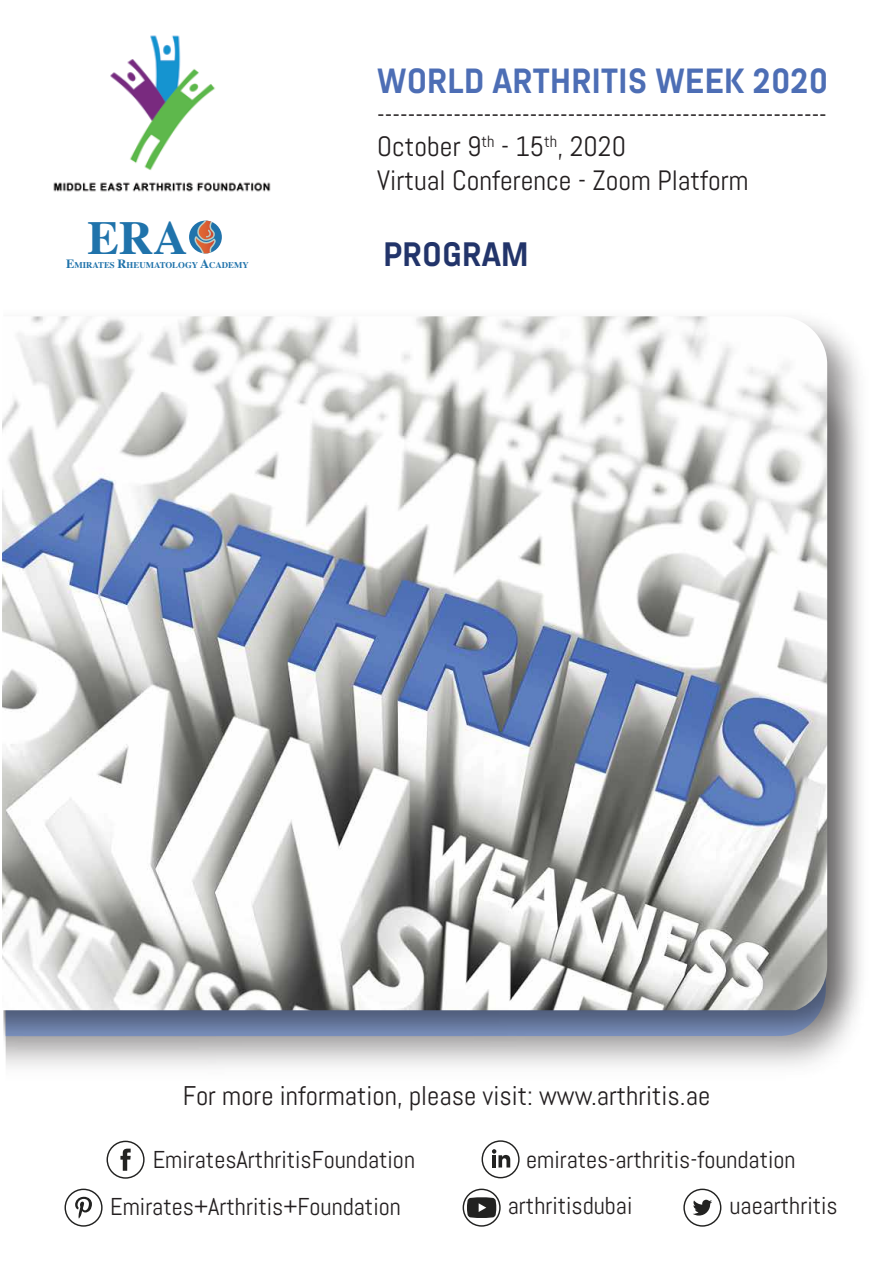
<style>
.page{position:relative;width:893px;height:1263px;background:#fff}
.page>*{position:absolute;margin:0;border:0;box-sizing:border-box;transform-origin:0 0}
.t1{font:700 47.4px "Times";color:#2073ab}
.t2{font:700 34.95px "Abel Pro";color:#4d6eb5}
.t3{font:700 33.75px "Abel Pro";color:#22346a}
.t4{font:27.9px/33.6px "Abel";color:#231f20}
.t5{font:27px "Abel";color:#231f20}
.t6{font:26.55px "Abel";color:#231f20}
.t7{font:24.3px "Abel";color:#231f20}
.t8{font:700 8.85px "Times";color:#2073ab}
.s1{font-size:12.6px}
</style>
<div class="page">
<img style="left:53px;top:35px;width:218px;height:157px">
<div style="left:482px;top:1140px;width:38px;height:38px;border:1px solid #222221;border-radius:18px"></div>
<svg style="left:492px;top:1149px;width:18px;height:18px"></svg>
<div style="left:107px;top:1141px;width:38px;height:38px;border:1px solid #222221;border-radius:50%"></div>
<svg style="left:120px;top:1148px;width:11px;height:23px"></svg>
<div style="left:463px;top:1188px;width:38px;height:39px;border:1px solid #222221;border-radius:50%"></div>
<svg style="left:467px;top:1197px;width:29px;height:21px"></svg>
<div style="left:683px;top:1188px;width:38px;height:39px;border:1px solid #222221;border-radius:50%"></div>
<svg style="left:693px;top:1200px;width:19px;height:15px"></svg>
<div style="left:65px;top:1188px;width:38px;height:39px;border:1px solid #222221;border-radius:50%"></div>
<svg style="left:75px;top:1197px;width:17px;height:21px"></svg>
<img style="left:3px;top:329px;width:862px;height:732px">
<img style="left:2px;top:316px;width:825px;height:694px">
<div style="left:189px;top:221px;width:33px;height:32px;background:#2073ab;border-radius:50%"></div>
<svg style="left:193px;top:221px;width:23px;height:32px"></svg>
<h2 class="t2" style="left:377px;top:56px;width:452px">WORLD ARTHRITIS WEEK 2020</h2>
<p class="t6" style="left:377px;top:98px;width:451px">-----------------------------------------------------------</p>
<h1 class="t1" style="left:87px;top:193px;width:102px">ERA</h1>
<p class="t8" style="left:66px;top:257px;width:184px"><span class="s1">E</span>MIRATES <span class="s1">R</span>HEUMATOLOGY <span class="s1">A</span>CADEMY</p>
<p class="t4" style="left:377px;top:130px;width:373px">October 9<sup>th</sup> - 15<sup>th</sup>, 2020<br>Virtual Conference - Zoom Platform</p>
<h3 class="t3" style="left:383px;top:231px;width:147px">PROGRAM</h3>
<p class="t5" style="left:183px;top:1079px;width:529px">For more information, please visit: www.arthritis.ae</p>
<p class="t7" style="left:153px;top:1145px;width:264px">EmiratesArthritisFoundation</p>
<p class="t7" style="left:526px;top:1144px;width:271px">emirates-arthritis-foundation</p>
<p class="t7" style="left:110px;top:1191px;width:292px">Emirates+Arthritis+Foundation</p>
<p class="t7" style="left:508px;top:1190px;width:126px">arthritisdubai</p>
<p class="t7" style="left:730px;top:1190px;width:110px">uaearthritis</p>
</div>
